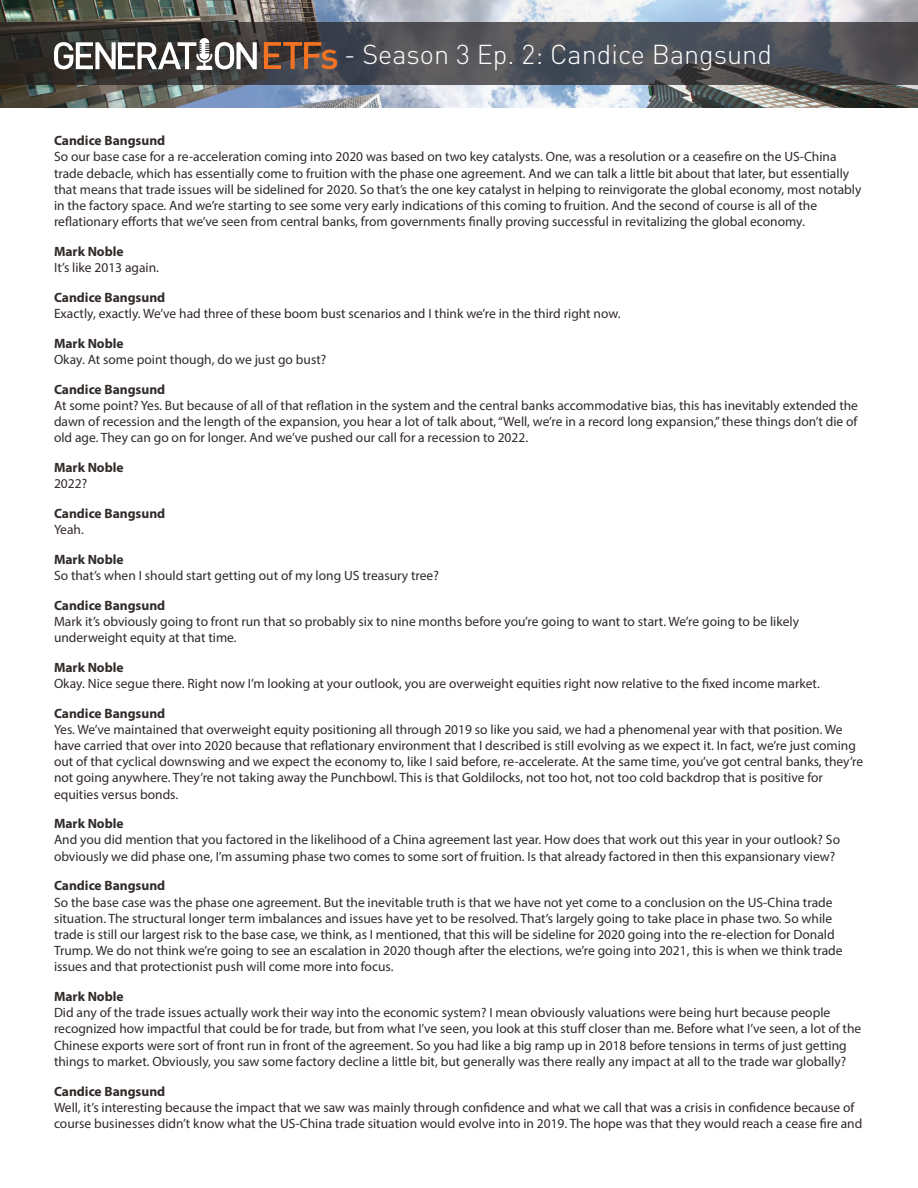
<style>
.page{position:relative;width:918px;height:1188px;background:#fff}
.page>*{position:absolute;margin:0;border:0;box-sizing:border-box;transform-origin:0 0}
.t1{font:300 27px "DIN Pro";color:#fff}
.t2{font:13.5px/16.2px "Myriad Pro";color:#302a28}
.t3{font:700 13.5px "Myriad Pro";color:#302a28}
</style>
<div class="page">
<img style="left:0;top:0;width:918px;height:108px">
<svg style="left:0;top:23px;width:918px;height:62px;background:#47484c"></svg>
<svg style="left:264px;top:42px;width:73px;height:27px;background:#855336"></svg>
<svg style="left:54px;top:38px;width:203px;height:32px"></svg>
<h1 class="t1" style="left:344px;top:34px;width:429px">- Season 3 Ep. 2: Candice Bangsund</h1>
<p class="t3" style="left:54px;top:132px;width:113px">Candice Bangsund</p>
<p class="t2" style="left:54px;top:148px;width:809px">So our base case for a re-acceleration coming into 2020 was based on two key catalysts. One, was a resolution or a ceasefire on the US-China trade debacle, which has essentially come to fruition with the phase one agreement. And we can talk a little bit about that later, but essentially that means that trade issues will be sidelined for 2020. So that’s the one key catalyst in helping to reinvigorate the global economy, most notably in the factory space. And we’re starting to see some very early indications of this coming to fruition. And the second of course is all of the reflationary efforts that we’ve seen from central banks, from governments finally proving successful in revitalizing the global economy.</p>
<p class="t3" style="left:54px;top:242px;width:71px">Mark Noble</p>
<p class="t2" style="left:54px;top:259px;width:107px">It’s like 2013 again.</p>
<p class="t3" style="left:54px;top:288px;width:113px">Candice Bangsund</p>
<p class="t2" style="left:54px;top:305px;width:568px">Exactly, exactly. We’ve had three of these boom bust scenarios and I think we’re in the third right now.</p>
<p class="t3" style="left:54px;top:334px;width:71px">Mark Noble</p>
<p class="t2" style="left:54px;top:351px;width:274px">Okay. At some point though, do we just go bust?</p>
<p class="t3" style="left:54px;top:380px;width:113px">Candice Bangsund</p>
<p class="t2" style="left:54px;top:397px;width:806px;text-align:justify">At some point? Yes. But because of all of that reflation in the system and the central banks accommodative bias, this has inevitably extended the dawn of recession and the length of the expansion, you hear a lot of talk about, “Well, we’re in a record long expansion,” these things don’t die of old age. They can go on for longer. And we’ve pushed our call for a recession to 2022.</p>
<p class="t3" style="left:54px;top:458px;width:71px">Mark Noble</p>
<p class="t2" style="left:54px;top:475px;width:35px">2022?</p>
<p class="t3" style="left:54px;top:504px;width:113px">Candice Bangsund</p>
<p class="t2" style="left:54px;top:521px;width:31px">Yeah.</p>
<p class="t3" style="left:54px;top:550px;width:71px">Mark Noble</p>
<p class="t2" style="left:54px;top:567px;width:386px">So that’s when I should start getting out of my long US treasury tree?</p>
<p class="t3" style="left:54px;top:596px;width:113px">Candice Bangsund</p>
<p class="t2" style="left:54px;top:613px;width:747px">Mark it’s obviously going to front run that so probably six to nine months before you’re going to want to start. We’re going to be likely underweight equity at that time.</p>
<p class="t3" style="left:54px;top:658px;width:71px">Mark Noble</p>
<p class="t2" style="left:54px;top:675px;width:767px">Okay. Nice segue there. Right now I’m looking at your outlook, you are overweight equities right now relative to the fixed income market.</p>
<p class="t3" style="left:54px;top:704px;width:113px">Candice Bangsund</p>
<p class="t2" style="left:54px;top:721px;width:811px">Yes. We’ve maintained that overweight equity positioning all through 2019 so like you said, we had a phenomenal year with that position. We have carried that over into 2020 because that reflationary environment that I described is still evolving as we expect it. In fact, we’re just coming out of that cyclical downswing and we expect the economy to, like I said before, re-accelerate. At the same time, you’ve got central banks, they’re not going anywhere. They’re not taking away the Punchbowl. This is that Goldilocks, not too hot, not too cold backdrop that is positive for equities versus bonds.</p>
<p class="t3" style="left:54px;top:815px;width:71px">Mark Noble</p>
<p class="t2" style="left:54px;top:832px;width:788px">And you did mention that you factored in the likelihood of a China agreement last year. How does that work out this year in your outlook? So obviously we did phase one, I’m assuming phase two comes to some sort of fruition. Is that already factored in then this expansionary view?</p>
<p class="t3" style="left:54px;top:877px;width:113px">Candice Bangsund</p>
<p class="t2" style="left:54px;top:894px;width:790px">So the base case was the phase one agreement. But the inevitable truth is that we have not yet come to a conclusion on the US-China trade situation. The structural longer term imbalances and issues have yet to be resolved. That’s largely going to take place in phase two. So while trade is still our largest risk to the base case, we think, as I mentioned, that this will be sideline for 2020 going into the re-election for Donald Trump. We do not think we’re going to see an escalation in 2020 though after the elections, we’re going into 2021, this is when we think trade issues and that protectionist push will come more into focus.</p>
<p class="t3" style="left:54px;top:988px;width:71px">Mark Noble</p>
<p class="t2" style="left:54px;top:1004px;width:809px">Did any of the trade issues actually work their way into the economic system? I mean obviously valuations were being hurt because people recognized how impactful that could be for trade, but from what I’ve seen, you look at this stuff closer than me. Before what I’ve seen, a lot of the Chinese exports were sort of front run in front of the agreement. So you had like a big ramp up in 2018 before tensions in terms of just getting things to market. Obviously, you saw some factory decline a little bit, but generally was there really any impact at all to the trade war globally?</p>
<p class="t3" style="left:54px;top:1082px;width:113px">Candice Bangsund</p>
<p class="t2" style="left:54px;top:1099px;width:810px">Well, it’s interesting because the impact that we saw was mainly through confidence and what we call that was a crisis in confidence because of course businesses didn’t know what the US-China trade situation would evolve into in 2019. The hope was that they would reach a cease fire and</p>
</div>
